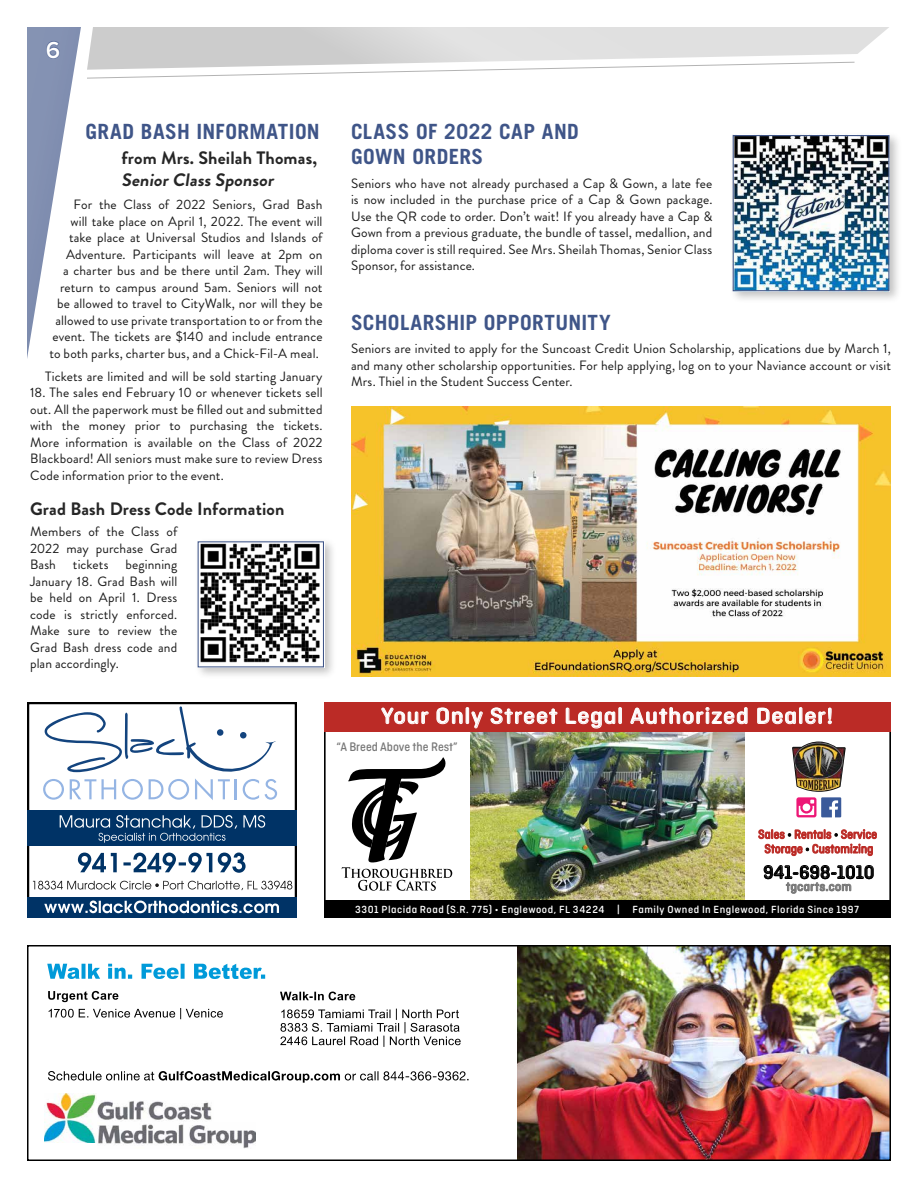
<style>
.page{position:relative;width:918px;height:1188px;background:#fff}
.page>*{position:absolute;margin:0;border:0;box-sizing:border-box;transform-origin:0 0}
.t1{font:600 24px "Proxima Nova";color:#fff}
.t2{font:500 23.1px "Ciutadella Rounded W01";letter-spacing:.035em;color:#fff;scale:1.1 1}
.t3{font:700 21px/25.5px "Trade Gothic";letter-spacing:.015em;color:#3f5588}
.t4{font:500 19.5px "Ciutadella Rounded W01";color:#000}
.t5{font:700 18px/21.6px "Brandon Grotesque";letter-spacing:.01em;color:#262626}
.t6{font:13.5px/16.5px "Brandon Grotesque";letter-spacing:.01em;color:#1a1a1a;text-align:justify}
.t7{font:500 13.2px "Ciutadella Rounded W01";color:#797979;scale:.93 1}
.t8{font:500 12.9px "Ciutadella Rounded W01";letter-spacing:.015em;color:#797979}
.t9{font:500 10.95px "Ciutadella Rounded W01";letter-spacing:.045em;color:#fff}
</style>
<div class="page">
<svg style="left:27px;top:27px;width:862px;height:332px"></svg>
<img style="left:351px;top:406px;width:540px;height:270px">
<div style="left:729px;top:131px;width:173px;height:173px;background:#000;opacity:.24"></div>
<img style="left:735px;top:137px;width:153px;height:152px">
<div style="left:733px;top:135px;width:157px;height:156px;border:1px solid #3f5588"></div>
<div style="left:194px;top:538px;width:143px;height:142px;background:#000;opacity:.24"></div>
<img style="left:200px;top:543px;width:122px;height:122px">
<div style="left:198px;top:541px;width:126px;height:126px;border:1px solid #3f5588"></div>
<img style="left:324px;top:732px;width:567px;height:169px">
<div style="left:324px;top:901px;width:567px;height:17px;background:#000"></div>
<div style="left:324px;top:702px;width:567px;height:30px;background:#bb2b26"></div>
<svg style="left:758px;top:829px;width:119px;height:27px"></svg>
<svg style="left:764px;top:865px;width:109px;height:28px"></svg>
<svg style="left:342px;top:757px;width:110px;height:134px"></svg>
<img style="left:792px;top:742px;width:54px;height:75px">
<img style="left:793px;top:742px;width:24px;height:26px">
<svg style="left:381px;top:708px;width:48px;height:16px"></svg>
<svg style="left:437px;top:707px;width:46px;height:21px"></svg>
<svg style="left:491px;top:708px;width:66px;height:16px"></svg>
<svg style="left:566px;top:707px;width:56px;height:21px"></svg>
<svg style="left:631px;top:707px;width:117px;height:17px"></svg>
<svg style="left:757px;top:707px;width:75px;height:18px"></svg>
<img style="left:517px;top:948px;width:371px;height:210px">
<div style="left:27px;top:945px;width:864px;height:216px;border:2px solid #000"></div>
<img style="left:96px;top:1101px;width:116px;height:20px">
<img style="left:98px;top:1124px;width:158px;height:25px">
<img style="left:44px;top:1094px;width:52px;height:49px">
<svg style="left:47px;top:964px;width:218px;height:15px"></svg>
<svg style="left:49px;top:1008px;width:174px;height:11px"></svg>
<svg style="left:48px;top:991px;width:70px;height:11px"></svg>
<svg style="left:280px;top:1009px;width:181px;height:38px"></svg>
<svg style="left:280px;top:992px;width:75px;height:8px"></svg>
<svg style="left:48px;top:1071px;width:421px;height:12px"></svg>
<div style="left:27px;top:702px;width:270px;height:216px;background:#fff;border:2px solid #000"></div>
<div style="left:27px;top:810px;width:270px;height:36px;background:#036"></div>
<div style="left:27px;top:897px;width:270px;height:21px;background:#036"></div>
<svg style="left:43px;top:707px;width:234px;height:93px"></svg>
<div style="left:217px;top:729px;width:6px;height:7px;background:#13447e;border-radius:50%"></div>
<div style="left:240px;top:732px;width:7px;height:7px;background:#13447e;border-radius:50%"></div>
<svg style="left:33px;top:881px;width:259px;height:9px"></svg>
<svg style="left:78px;top:853px;width:168px;height:20px"></svg>
<svg style="left:44px;top:901px;width:235px;height:12px"></svg>
<svg style="left:60px;top:815px;width:205px;height:28px"></svg>
<h1 class="t1" style="left:46px;top:39px;width:16px">6</h1>
<h3 class="t3" style="left:86px;top:118px;width:236px">GRAD BASH INFORMATION</h3>
<h3 class="t5" style="left:122px;top:148px;width:197px">from Mrs. Sheilah Thomas,<br>SeniorClass Sponsor</h3>
<p class="t6" style="left:50px;top:197px;width:275px;text-align:right">For the Class of 2022 Seniors, Grad Bash<br>will take place on April 1, 2022. The event will take place at Universal Studios and Islands of Adventure. Participants will leave at 2pm on<br>a charter bus and be there until 2am. They will return to campus around 5am. Seniors will not be allowed to travel to CityWalk, nor will they be allowed to use private transportation to or from the event. The tickets are $140 and include entrance to both parks, charter bus, and a Chick-Fil-A meal.</p>
<p class="t6" style="left:45px;top:368px;width:279px">Tickets are limited and will be sold starting January</p>
<p class="t6" style="left:30px;top:385px;width:294px">18. The sales end February 10 or whenever tickets sell out. All the paperwork must be filled out and submitted with the money prior to purchasing the tickets.<br>More information is available on the Class of 2022<br>Blackboard! All seniors must make sure to review Dress Code information prior to the event.</p>
<h3 class="t5" style="left:30px;top:498px;width:256px">Grad Bash Dress Code Information</h3>
<p class="t6" style="left:30px;top:523px;width:149px">Members of the Class of 2022 may purchase Grad Bash</p>
<p class="t6" style="left:30px;top:556px;width:149px;text-indent:95px">beginning January 18. Grad Bash will be held on April 1. Dress code is strictly enforced.<br>Make sure to review the Grad Bash dress code and plan accordingly.</p>
<p class="t6" style="left:73px;top:556px;width:37px">tickets</p>
<h3 class="t3" style="left:351px;top:118px;width:229px">CLASS OF 2022 CAP AND<br>GOWN ORDERS</h3>
<p class="t6" style="left:351px;top:175px;width:363px">Seniors who have not already purchased a Cap &amp; Gown, a late fee is now included in the purchase price of a Cap &amp; Gown package.<br>Use the QR code to order. Don’t wait! If you already have a Cap &amp; Gown from a previous graduate, the bundle of tassel, medallion, and diploma cover is still required. See Mrs. Sheilah Thomas, Senior Class Sponsor, for assistance.</p>
<h3 class="t3" style="left:351px;top:309px;width:261px">SCHOLARSHIP OPPORTUNITY</h3>
<p class="t6" style="left:351px;top:340px;width:542px">Seniors are invited to apply for the Suncoast Credit Union Scholarship, applications due by March 1, and many other scholarship opportunities. For help applying, log on to your Naviance account or visit Mrs. Thiel in the Student Success Center.</p>
<h2 class="t2" style="left:381px;top:704px;width:412px">Your Only Street Legal Authorized Dealer!</h2>
<p class="t7" style="left:336px;top:739px;width:132px">“A Breed Above the Rest”</p>
<h3 class="t4" style="left:763px;top:862px;width:113px">941-698-1010</h3>
<p class="t8" style="left:786px;top:880px;width:67px">tgcarts.com</p>
<p class="t9" style="left:355px;top:904px;width:505px">3301 Placida Road (S.R. 775) • Englewood, FL 34224 | Family Owned In Englewood, Florida Since 1997</p>
</div>
